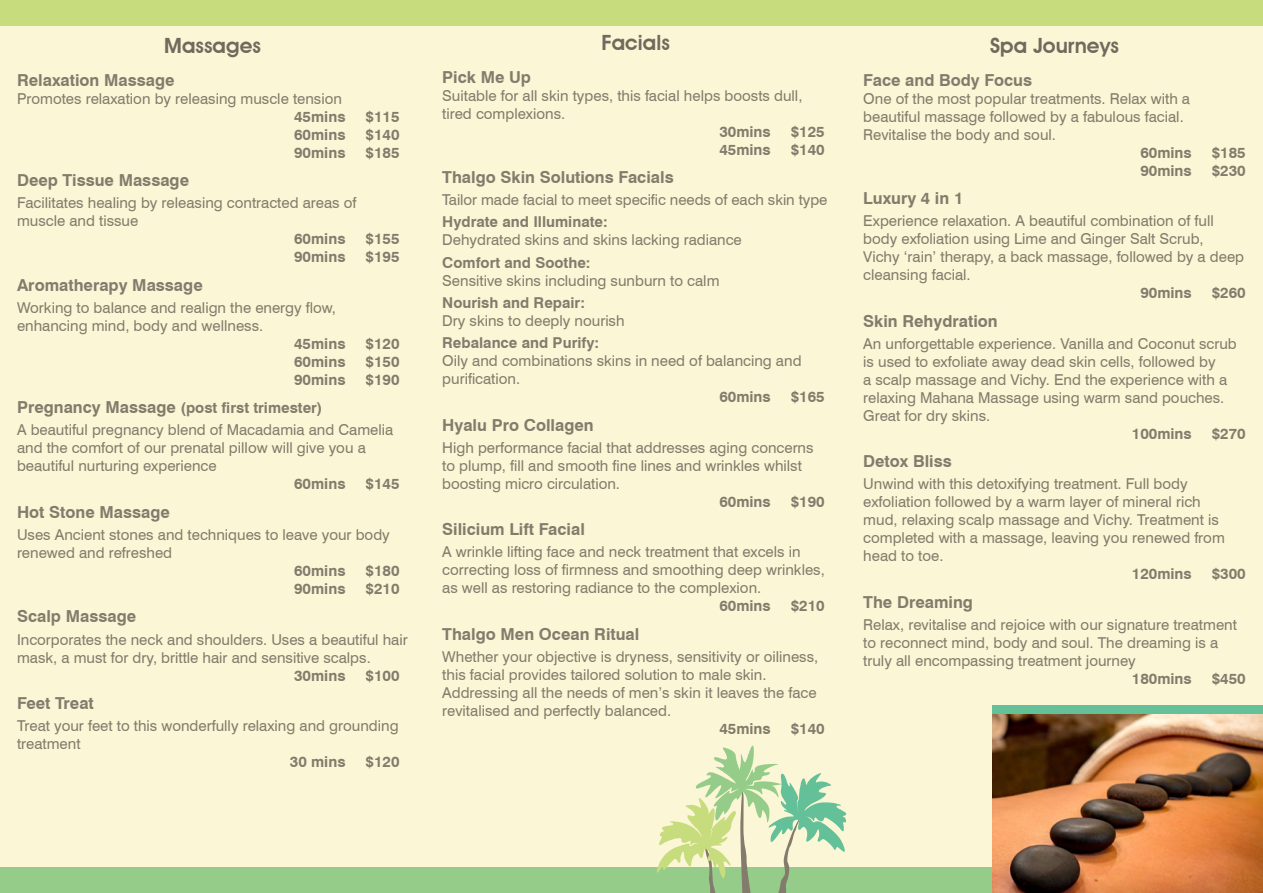
<style>
.page{position:relative;width:1263px;height:893px;background:#fbf6d6}
.page>*{position:absolute;margin:0;border:0;box-sizing:border-box;transform-origin:0 0}
.t1{font:600 21px "Avant Garde IT Cby BT";color:#706a5d}
.t2{font:700 16.5px "Swiss 721 BT";color:#837b6c}
.t3{font:15px/18px "Swiss 721 BT";color:#837b6c}
.t4{font:700 15px "Swiss 721 BT";color:#837b6c}
.s1{font-weight:700;font-size:16.5px}
.s2{font-weight:700}
</style>
<div class="page">
<div style="left:993px;top:706px;width:270px;height:187px;background:#63c098"></div>
<div style="left:0;top:0;width:1263px;height:26px;background:#c6dc7d"></div>
<div style="left:0;top:867px;width:1263px;height:26px;background:#95cc89"></div>
<svg style="left:657px;top:746px;width:189px;height:147px"></svg>
<img style="left:993px;top:714px;width:270px;height:179px">
<h1 class="t1" style="left:164px;top:33px;width:98px">Massages</h1>
<p class="t2" style="left:17px;top:68px;width:159px">Relaxation Massage</p>
<p class="t3" style="left:17px;top:89px;width:326px">Promotes relaxation by releasing muscle tension</p>
<p class="t4" style="left:294px;top:106px;width:53px">45mins</p>
<p class="t4" style="left:365px;top:106px;width:36px">$115</p>
<p class="t4" style="left:294px;top:124px;width:53px">60mins</p>
<p class="t4" style="left:365px;top:124px;width:36px">$140</p>
<p class="t4" style="left:294px;top:142px;width:53px">90mins</p>
<p class="t4" style="left:365px;top:142px;width:36px">$185</p>
<p class="t2" style="left:17px;top:169px;width:174px">Deep Tissue Massage</p>
<p class="t3" style="left:17px;top:193px;width:341px">Facilitates healing by releasing contracted areas of muscle and tissue</p>
<p class="t4" style="left:294px;top:229px;width:53px">60mins</p>
<p class="t4" style="left:365px;top:229px;width:36px">$155</p>
<p class="t4" style="left:294px;top:247px;width:53px">90mins</p>
<p class="t4" style="left:365px;top:247px;width:36px">$195</p>
<p class="t2" style="left:17px;top:273px;width:187px">Aromatherapy Massage</p>
<p class="t3" style="left:17px;top:298px;width:320px">Working to balance and realign the energy flow, enhancing mind, body and wellness.</p>
<p class="t4" style="left:294px;top:333px;width:53px">45mins</p>
<p class="t4" style="left:365px;top:333px;width:36px">$120</p>
<p class="t4" style="left:294px;top:351px;width:53px">60mins</p>
<p class="t4" style="left:365px;top:351px;width:36px">$150</p>
<p class="t4" style="left:294px;top:369px;width:53px">90mins</p>
<p class="t4" style="left:365px;top:369px;width:36px">$190</p>
<p class="t3" style="left:17px;top:396px;width:378px;line-height:22.2px"><span class="s1">Pregnancy Massage</span> <span class="s2">(post first trimester)<br></span>A beautiful pregnancy blend of Macadamia and Camelia</p>
<p class="t3" style="left:17px;top:439px;width:350px">and the comfort of our prenatal pillow will give you a beautiful nurturing experience</p>
<p class="t4" style="left:294px;top:474px;width:53px">60mins</p>
<p class="t4" style="left:365px;top:474px;width:36px">$145</p>
<p class="t2" style="left:17px;top:500px;width:154px">Hot Stone Massage</p>
<p class="t3" style="left:17px;top:525px;width:374px">Uses Ancient stones and techniques to leave your body renewed and refreshed</p>
<p class="t4" style="left:294px;top:560px;width:53px">60mins</p>
<p class="t4" style="left:365px;top:560px;width:36px">$180</p>
<p class="t4" style="left:294px;top:578px;width:53px">90mins</p>
<p class="t4" style="left:365px;top:578px;width:36px">$210</p>
<p class="t2" style="left:17px;top:605px;width:121px">Scalp Massage</p>
<p class="t3" style="left:17px;top:630px;width:392px">Incorporates the neck and shoulders. Uses a beautiful hair mask, a must for dry, brittle hair and sensitive scalps.</p>
<p class="t4" style="left:294px;top:665px;width:53px">30mins</p>
<p class="t4" style="left:365px;top:665px;width:36px">$100</p>
<p class="t2" style="left:17px;top:692px;width:78px">Feet Treat</p>
<p class="t3" style="left:17px;top:716px;width:383px">Treat your feet to this wonderfully relaxing and grounding treatment</p>
<p class="t4" style="left:290px;top:751px;width:57px">30 mins</p>
<p class="t4" style="left:365px;top:751px;width:36px">$120</p>
<h1 class="t1" style="left:602px;top:30px;width:70px">Facials</h1>
<p class="t2" style="left:442px;top:65px;width:90px">Pick Me Up</p>
<p class="t3" style="left:442px;top:86px;width:362px">Suitable for all skin types, this facial helps boosts dull, tired complexions.</p>
<p class="t4" style="left:719px;top:121px;width:53px">30mins</p>
<p class="t4" style="left:791px;top:121px;width:36px">$125</p>
<p class="t4" style="left:719px;top:139px;width:53px">45mins</p>
<p class="t4" style="left:791px;top:139px;width:36px">$140</p>
<p class="t2" style="left:442px;top:166px;width:233px">Thalgo Skin Solutions Facials</p>
<p class="t3" style="left:442px;top:190px;width:387px">Tailor made facial to meet specific needs of each skin type</p>
<p class="t4" style="left:442px;top:212px;width:167px">Hydrate and Illuminate:</p>
<p class="t3" style="left:442px;top:230px;width:301px">Dehydrated skins and skins lacking radiance</p>
<p class="t4" style="left:442px;top:252px;width:150px">Comfort and Soothe:</p>
<p class="t3" style="left:442px;top:271px;width:279px">Sensitive skins including sunburn to calm</p>
<p class="t4" style="left:442px;top:292px;width:144px">Nourish and Repair:</p>
<p class="t3" style="left:442px;top:311px;width:184px">Dry skins to deeply nourish</p>
<p class="t4" style="left:442px;top:332px;width:158px">Rebalance and Purify:</p>
<p class="t3" style="left:442px;top:351px;width:361px">Oily and combinations skins in need of balancing and purification.</p>
<p class="t4" style="left:719px;top:386px;width:53px">60mins</p>
<p class="t4" style="left:791px;top:386px;width:36px">$165</p>
<p class="t2" style="left:442px;top:413px;width:153px">Hyalu Pro Collagen</p>
<p class="t3" style="left:442px;top:438px;width:373px">High performance facial that addresses aging concerns to plump, fill and smooth fine lines and wrinkles whilst boosting micro circulation.</p>
<p class="t4" style="left:719px;top:491px;width:53px">60mins</p>
<p class="t4" style="left:791px;top:491px;width:36px">$190</p>
<p class="t2" style="left:442px;top:518px;width:144px">Silicium Lift Facial</p>
<p class="t3" style="left:442px;top:542px;width:384px">A wrinkle lifting face and neck treatment that excels in correcting loss of firmness and smoothing deep wrinkles, as well as restoring radiance to the complexion.</p>
<p class="t4" style="left:719px;top:596px;width:53px">60mins</p>
<p class="t4" style="left:791px;top:596px;width:36px">$210</p>
<p class="t2" style="left:442px;top:622px;width:199px">Thalgo Men Ocean Ritual</p>
<p class="t3" style="left:442px;top:647px;width:378px">Whether your objective is dryness, sensitivity or oiliness, this facial provides tailored solution to male skin.<br>Addressing all the needs of men’s skin it leaves the face revitalised and perfectly balanced.</p>
<p class="t4" style="left:719px;top:718px;width:53px">45mins</p>
<p class="t4" style="left:791px;top:718px;width:36px">$140</p>
<h1 class="t1" style="left:990px;top:33px;width:130px">Spa Journeys</h1>
<p class="t2" style="left:863px;top:68px;width:170px">Face and Body Focus</p>
<p class="t3" style="left:863px;top:89px;width:328px">One of the most popular treatments. Relax with a beautiful massage followed by a fabulous facial.<br>Revitalise the body and soul.</p>
<p class="t4" style="left:1140px;top:142px;width:53px">60mins</p>
<p class="t4" style="left:1212px;top:142px;width:36px">$185</p>
<p class="t4" style="left:1140px;top:160px;width:53px">90mins</p>
<p class="t4" style="left:1212px;top:160px;width:36px">$230</p>
<p class="t2" style="left:863px;top:187px;width:102px">Luxury 4 in 1</p>
<p class="t3" style="left:863px;top:211px;width:382px">Experience relaxation. A beautiful combination of full body exfoliation using Lime and Ginger Salt Scrub,<br>Vichy ‘rain’ therapy, a back massage, followed by a deep cleansing facial.</p>
<p class="t4" style="left:1140px;top:283px;width:53px">90mins</p>
<p class="t4" style="left:1212px;top:283px;width:36px">$260</p>
<p class="t2" style="left:863px;top:309px;width:136px">Skin Rehydration</p>
<p class="t3" style="left:863px;top:334px;width:375px">An unforgettable experience. Vanilla and Coconut scrub is used to exfoliate away dead skin cells, followed by<br>a scalp massage and Vichy. End the experience with a relaxing Mahana Massage using warm sand pouches.<br>Great for dry skins.</p>
<p class="t4" style="left:1132px;top:423px;width:61px">100mins</p>
<p class="t4" style="left:1212px;top:423px;width:36px">$270</p>
<p class="t2" style="left:863px;top:450px;width:90px">Detox Bliss</p>
<p class="t3" style="left:863px;top:475px;width:363px">Unwind with this detoxifying treatment. Full body exfoliation followed by a warm layer of mineral rich mud, relaxing scalp massage and Vichy. Treatment is completed with a massage, leaving you renewed from head to toe.</p>
<p class="t4" style="left:1132px;top:564px;width:61px">120mins</p>
<p class="t4" style="left:1212px;top:564px;width:36px">$300</p>
<p class="t2" style="left:863px;top:590px;width:111px">The Dreaming</p>
<p class="t3" style="left:863px;top:615px;width:375px">Relax, revitalise and rejoice with our signature treatment to reconnect mind, body and soul. The dreaming is a truly all encompassing treatment journey</p>
<p class="t4" style="left:1132px;top:668px;width:61px">180mins</p>
<p class="t4" style="left:1212px;top:668px;width:36px">$450</p>
</div>
